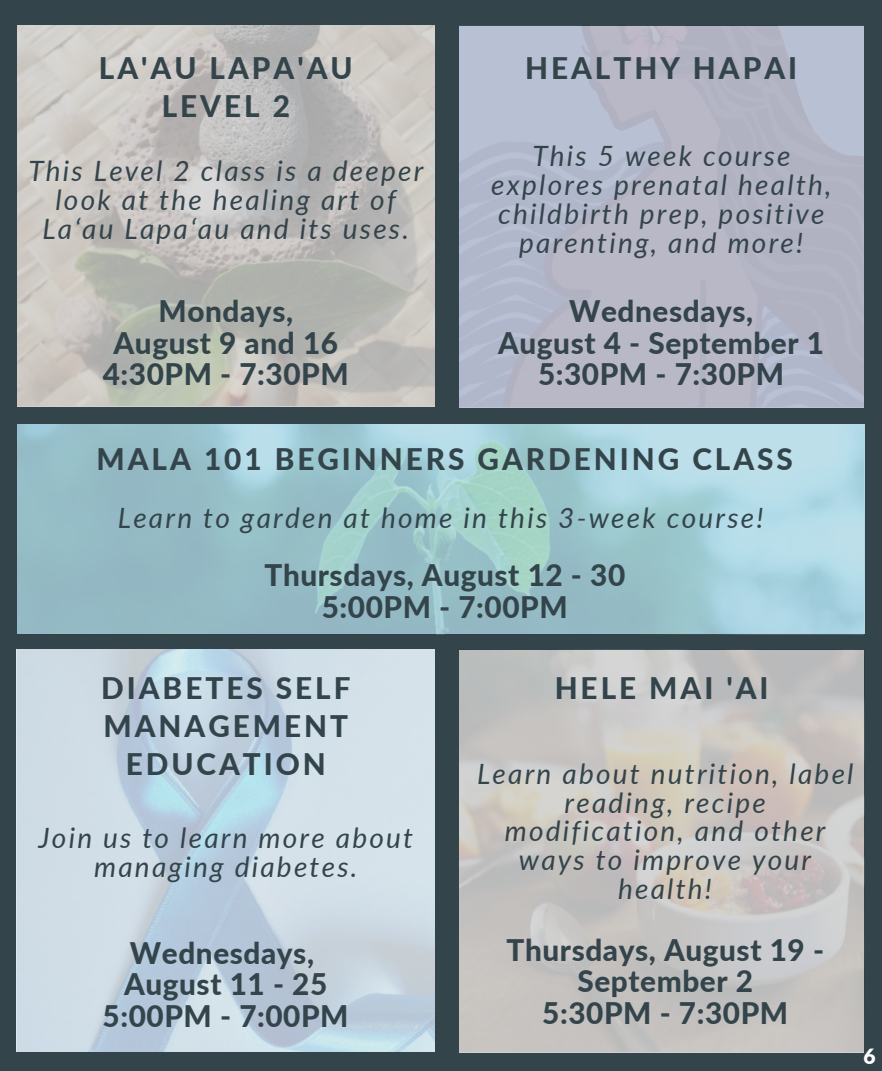
<style>
.page{position:relative;width:882px;height:1071px;background:#34444b}
.page>*{position:absolute;margin:0;border:0;box-sizing:border-box;transform-origin:0 0}
.t1{font:800 29.75px/31.5px "Lato";letter-spacing:.02em;color:#34444b;text-align:center}
.t2{font:800 29.75px/38.1px "Lato";letter-spacing:.1em;color:#34444b;text-align:center}
.t3{font:italic 28px/28.9px "Lato";letter-spacing:.08em;color:#34444b;text-align:center}
.t4{font:900 21px "Lato";color:#fff}
</style>
<div class="page">
<img style="left:17px;top:650px;width:418px;height:402px">
<img style="left:17px;top:26px;width:418px;height:379px">
<img style="left:17px;top:424px;width:847px;height:210px">
<img style="left:459px;top:26px;width:404px;height:381px">
<img style="left:459px;top:650px;width:406px;height:402px">
<p class="t2" style="left:99px;top:48px;width:255px">LA'AU LAPA'AU<br>LEVEL 2</p>
<p class="t3" style="left:28px;top:155px;width:396px">This Level 2 class is a deeper look at the healing art of<br>Laʻau Lapaʻau and its uses.</p>
<p class="t1" style="left:103px;top:294px;width:247px">Mondays,<br>August 9 and 16<br>4:30PM - 7:30PM</p>
<p class="t2" style="left:525px;top:48px;width:274px">HEALTHY HAPAI</p>
<p class="t3" style="left:491px;top:140px;width:342px">This 5 week course explores prenatal health, childbirth prep, positive parenting, and more!</p>
<p class="t1" style="left:498px;top:294px;width:328px">Wednesdays,<br>August 4 - September 1<br>5:30PM - 7:30PM</p>
<p class="t2" style="left:97px;top:438px;width:698px">MALA 101 BEGINNERS GARDENING CLASS</p>
<p class="t3" style="left:118px;top:502px;width:647px">Learn to garden at home in this 3-week course!</p>
<p class="t1" style="left:265px;top:559px;width:362px">Thursdays, August 12 - 30<br>5:00PM - 7:00PM</p>
<p class="t2" style="left:101px;top:668px;width:251px">DIABETES SELF<br>MANAGEMENT<br>EDUCATION</p>
<p class="t3" style="left:38px;top:822px;width:376px">Join us to learn more about managing diabetes.</p>
<p class="t1" style="left:103px;top:936px;width:247px">Wednesdays,<br>August 11 - 25<br>5:00PM - 7:00PM</p>
<p class="t2" style="left:555px;top:668px;width:215px">HELE MAI 'AI</p>
<p class="t3" style="left:477px;top:758px;width:378px">Learn about nutrition, label reading, recipe modification, and other ways to improve your health!</p>
<p class="t1" style="left:507px;top:933px;width:319px">Thursdays, August 19 -<br>September 2<br>5:30PM - 7:30PM</p>
<p class="t4" style="left:864px;top:1041px;width:14px">6</p>
</div>
